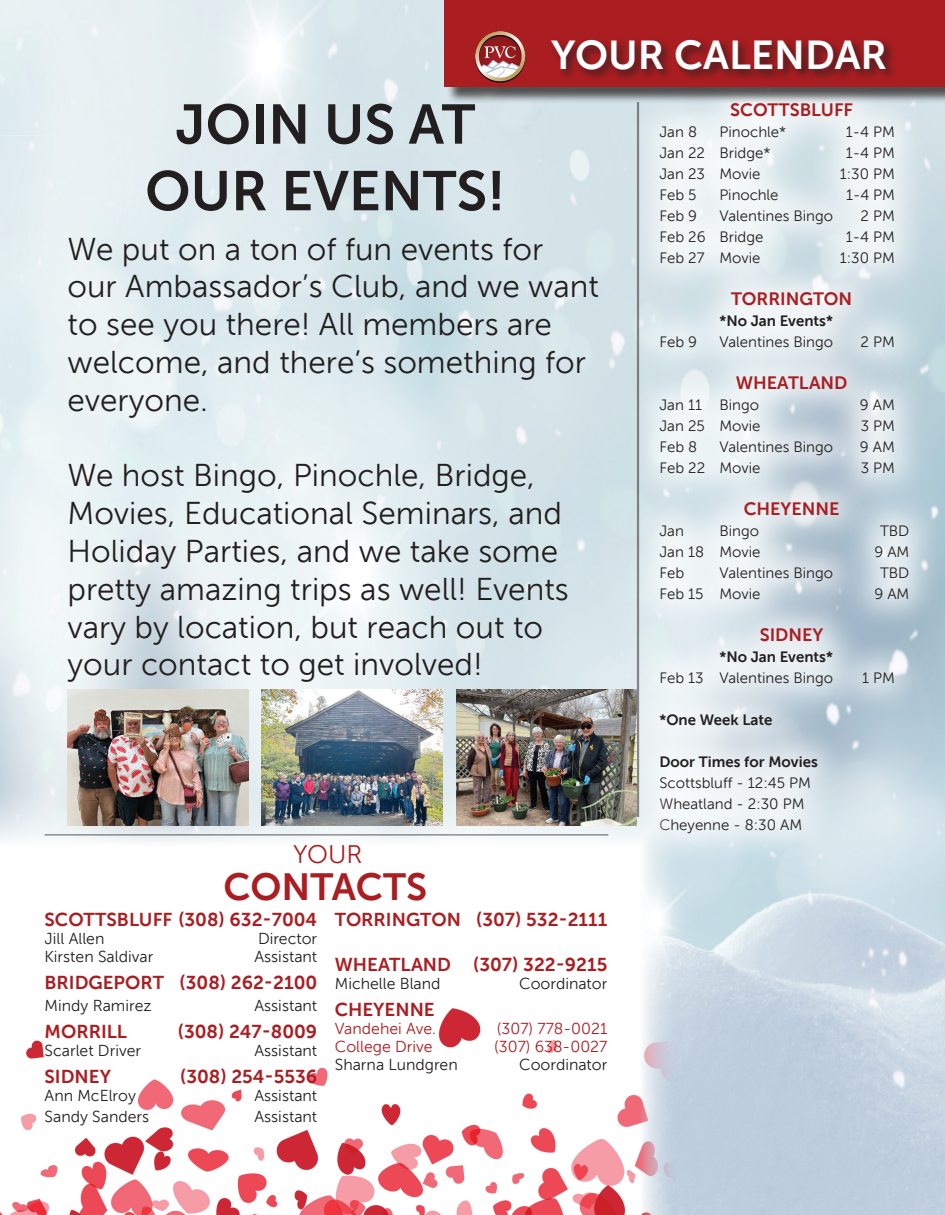
<style>
.page{position:relative;width:945px;height:1215px;background:#fff}
.page>*{position:absolute;margin:0;border:0;box-sizing:border-box;transform-origin:0 0}
.t1{font:700 55.5px/66.6px "Museo Sans For Dell";color:#231f20;text-align:center}
.t2{font:700 40.5px "Museo Sans For Dell";color:#fff}
.t3{font:700 38.1px "Museo Sans For Dell";color:#aa1d21}
.t4{font:31.5px/37.8px "Museo Sans For Dell";color:#231f20}
.t5{font:25.35px "Museo Sans For Dell";color:#aa1d21}
.t6{font:700 18.75px "Museo Sans For Dell";color:#aa1d21}
.t7{font:700 18px "Museo Sans For Dell";color:#aa1d21}
.t8{font:15.9px "Museo Sans For Dell";color:#231f20}
.t9{font:15.9px "Museo Sans For Dell";color:#aa1d21}
.t10{font:15px "Museo Sans For Dell";color:#231f20}
.t11{font:700 15px "Museo Sans For Dell";color:#231f20}
</style>
<div class="page">
<img style="left:0;top:0;width:945px;height:1215px">
<div style="left:625px;top:67px;width:319px;height:801px;background:#fff;opacity:.75"></div>
<div style="left:446px;top:0;width:499px;height:104px;background:#231f20;opacity:.75"></div>
<div style="left:444px;top:0;width:501px;height:87px;background:#aa1d21"></div>
<div style="left:550px;top:37px;width:347px;height:45px;background:#231f20;opacity:.75"></div>
<img style="left:475px;top:31px;width:51px;height:52px">
<img style="left:0;top:780px;width:679px;height:435px">
<hr style="left:45px;top:834px;width:563px;height:2px;background:#231f20">
<hr style="left:637px;top:102px;width:2px;height:715px;background:#231f20">
<img style="left:68px;top:690px;width:180px;height:135px">
<img style="left:262px;top:690px;width:181px;height:135px">
<img style="left:456px;top:690px;width:181px;height:135px">
<p class="t2" style="left:551px;top:33px;width:337px">YOUR CALENDAR</p>
<p class="t1" style="left:145px;top:91px;width:362px">JOIN US AT<br>OUR EVENTS!</p>
<p class="t4" style="left:68px;top:230px;width:533px">We put on a ton of fun events for our Ambassador’s Club, and we want to see you there! All members are welcome, and there’s something for everyone.</p>
<p class="t4" style="left:68px;top:457px;width:503px">We host Bingo, Pinochle, Bridge, Movies, Educational Seminars, and Holiday Parties, and we take some pretty amazing trips as well! Events vary by location, but reach out to your contact to get involved!</p>
<p class="t5" style="left:293px;top:841px;width:71px">YOUR</p>
<p class="t3" style="left:223px;top:866px;width:205px">CONTACTS</p>
<p class="t6" style="left:45px;top:909px;width:274px">SCOTTSBLUFF (308) 632-7004</p>
<p class="t8" style="left:45px;top:930px;width:61px">Jill Allen</p>
<p class="t8" style="left:258px;top:930px;width:61px">Director</p>
<p class="t8" style="left:45px;top:948px;width:110px">Kirsten Saldivar</p>
<p class="t8" style="left:255px;top:948px;width:64px">Assistant</p>
<p class="t6" style="left:45px;top:972px;width:274px">BRIDGEPORT (308) 262-2100</p>
<p class="t8" style="left:45px;top:997px;width:108px">Mindy Ramirez</p>
<p class="t8" style="left:255px;top:997px;width:64px">Assistant</p>
<p class="t6" style="left:45px;top:1021px;width:84px">MORRILL</p>
<p class="t6" style="left:177px;top:1021px;width:141px">(308) 247-8009</p>
<p class="t8" style="left:45px;top:1042px;width:98px">Scarlet Driver</p>
<p class="t8" style="left:255px;top:1042px;width:64px">Assistant</p>
<p class="t6" style="left:45px;top:1066px;width:68px">SIDNEY</p>
<p class="t6" style="left:180px;top:1066px;width:139px">(308) 254-5536</p>
<p class="t8" style="left:45px;top:1087px;width:93px">Ann McElroy</p>
<p class="t8" style="left:255px;top:1087px;width:64px">Assistant</p>
<p class="t8" style="left:45px;top:1108px;width:106px">Sandy Sanders</p>
<p class="t8" style="left:255px;top:1108px;width:64px">Assistant</p>
<p class="t6" style="left:335px;top:909px;width:274px">TORRINGTON (307) 532-2111</p>
<p class="t6" style="left:335px;top:954px;width:274px">WHEATLAND (307) 322-9215</p>
<p class="t8" style="left:335px;top:975px;width:107px">Michelle Bland</p>
<p class="t8" style="left:519px;top:975px;width:90px">Coordinator</p>
<p class="t6" style="left:335px;top:999px;width:101px">CHEYENNE</p>
<p class="t9" style="left:335px;top:1020px;width:103px">Vandehei Ave.</p>
<p class="t9" style="left:497px;top:1020px;width:112px">(307) 778-0021</p>
<p class="t9" style="left:335px;top:1038px;width:99px">College Drive</p>
<p class="t9" style="left:494px;top:1038px;width:115px">(307) 638-0027</p>
<p class="t8" style="left:335px;top:1056px;width:124px">Sharna Lundgren</p>
<p class="t8" style="left:519px;top:1056px;width:90px">Coordinator</p>
<p class="t7" style="left:730px;top:99px;width:124px">SCOTTSBLUFF</p>
<p class="t10" style="left:659px;top:123px;width:39px">Jan 8</p>
<p class="t10" style="left:719px;top:123px;width:68px">Pinochle*</p>
<p class="t10" style="left:846px;top:123px;width:51px">1-4 PM</p>
<p class="t10" style="left:659px;top:144px;width:113px">Jan 22 Bridge*</p>
<p class="t10" style="left:846px;top:144px;width:51px">1-4 PM</p>
<p class="t10" style="left:659px;top:165px;width:103px">Jan 23 Movie</p>
<p class="t10" style="left:840px;top:165px;width:57px">1:30 PM</p>
<p class="t10" style="left:659px;top:186px;width:39px">Feb 5</p>
<p class="t10" style="left:719px;top:186px;width:61px">Pinochle</p>
<p class="t10" style="left:846px;top:186px;width:50px">1-4 PM</p>
<p class="t10" style="left:659px;top:207px;width:39px">Feb 9</p>
<p class="t10" style="left:719px;top:207px;width:115px">Valentines Bingo</p>
<p class="t10" style="left:861px;top:207px;width:36px">2 PM</p>
<p class="t10" style="left:659px;top:228px;width:106px">Feb 26 Bridge</p>
<p class="t10" style="left:846px;top:228px;width:51px">1-4 PM</p>
<p class="t10" style="left:659px;top:249px;width:103px">Feb 27 Movie</p>
<p class="t10" style="left:840px;top:249px;width:57px">1:30 PM</p>
<p class="t7" style="left:731px;top:288px;width:123px">TORRINGTON</p>
<p class="t11" style="left:719px;top:312px;width:115px">*No Jan Events*</p>
<p class="t10" style="left:659px;top:333px;width:39px">Feb 9</p>
<p class="t10" style="left:719px;top:333px;width:115px">Valentines Bingo</p>
<p class="t10" style="left:861px;top:333px;width:36px">2 PM</p>
<p class="t7" style="left:736px;top:372px;width:113px">WHEATLAND</p>
<p class="t10" style="left:659px;top:396px;width:101px">Jan 11 Bingo</p>
<p class="t10" style="left:860px;top:396px;width:36px">9 AM</p>
<p class="t10" style="left:659px;top:417px;width:103px">Jan 25 Movie</p>
<p class="t10" style="left:861px;top:417px;width:36px">3 PM</p>
<p class="t10" style="left:659px;top:438px;width:39px">Feb 8</p>
<p class="t10" style="left:719px;top:438px;width:115px">Valentines Bingo</p>
<p class="t10" style="left:860px;top:438px;width:36px">9 AM</p>
<p class="t10" style="left:659px;top:459px;width:103px">Feb 22 Movie</p>
<p class="t10" style="left:861px;top:459px;width:36px">3 PM</p>
<p class="t7" style="left:744px;top:498px;width:97px">CHEYENNE</p>
<p class="t10" style="left:659px;top:522px;width:26px">Jan</p>
<p class="t10" style="left:719px;top:522px;width:41px">Bingo</p>
<p class="t10" style="left:880px;top:522px;width:31px">TBD</p>
<p class="t10" style="left:659px;top:543px;width:103px">Jan 18 Movie</p>
<p class="t10" style="left:874px;top:543px;width:36px">9 AM</p>
<p class="t10" style="left:659px;top:564px;width:26px">Feb</p>
<p class="t10" style="left:719px;top:564px;width:115px">Valentines Bingo</p>
<p class="t10" style="left:880px;top:564px;width:31px">TBD</p>
<p class="t10" style="left:659px;top:585px;width:103px">Feb 15 Movie</p>
<p class="t10" style="left:874px;top:585px;width:36px">9 AM</p>
<p class="t7" style="left:760px;top:624px;width:65px">SIDNEY</p>
<p class="t11" style="left:719px;top:648px;width:115px">*No Jan Events*</p>
<p class="t10" style="left:659px;top:669px;width:175px">Feb 13 Valentines Bingo</p>
<p class="t10" style="left:862px;top:669px;width:34px">1 PM</p>
<p class="t11" style="left:659px;top:711px;width:115px">*One Week Late</p>
<p class="t11" style="left:659px;top:753px;width:160px">Door Times for Movies</p>
<p class="t10" style="left:659px;top:774px;width:153px">Scottsbluff - 12:45 PM</p>
<p class="t10" style="left:659px;top:795px;width:147px">Wheatland - 2:30 PM</p>
<p class="t10" style="left:659px;top:816px;width:144px">Cheyenne - 8:30 AM</p>
</div>
